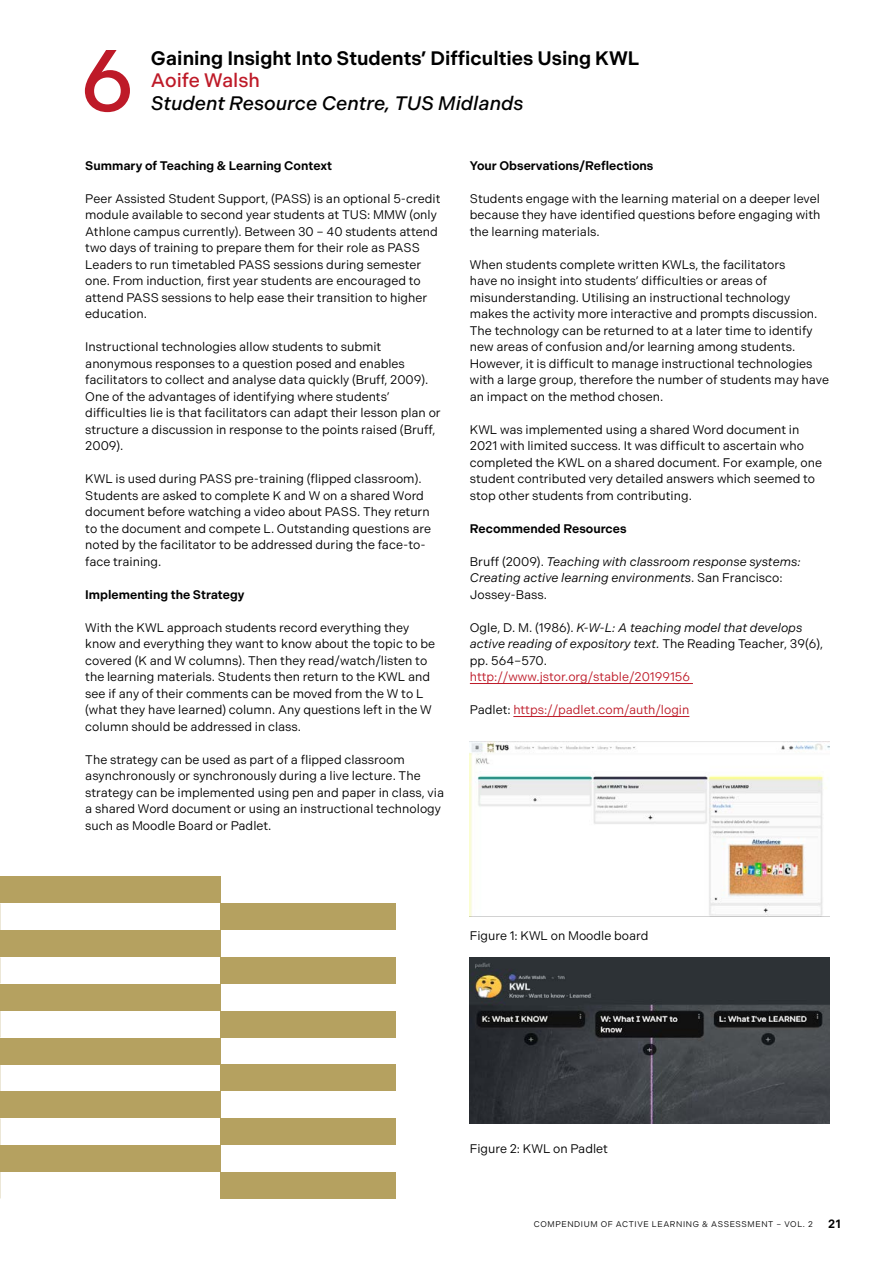
<style>
.page{position:relative;width:893px;height:1263px;background:#fff}
.page>*{position:absolute;margin:0;border:0;box-sizing:border-box;transform-origin:0 0}
.t1{font:500 87px "Indivisible";color:#be1a28}
.t2{font:600 19.5px "Indivisible";color:#000}
.t3{font:italic 500 19.5px "Indivisible";color:#000}
.t4{font:500 19.5px "Indivisible";color:#be1a28}
.t5{font:12.45px/16.5px "Indivisible";color:#000}
.t6{font:italic 12.45px/16.5px "Indivisible";color:#000}
.t7{font:600 12.45px "Indivisible";color:#000}
.t8{font:12.45px "Indivisible";color:#be1a28}
.t9{font:600 12px "Indivisible";color:#000}
.t10{font:8.25px "Indivisible";letter-spacing:.075em;color:#000}
.s1{font-style:normal}
.s2{color:#000}
.s3{font-style:inherit}
</style>
<div class="page">
<hr style="left:470px;top:683px;width:223px;height:1px;background:#be1a28">
<hr style="left:513px;top:716px;width:176px;height:1px;background:#be1a28">
<img style="left:470px;top:742px;width:359px;height:175px">
<img style="left:470px;top:958px;width:359px;height:166px">
<div style="left:221px;top:957px;width:175px;height:27px;background:#b5a160"></div>
<div style="left:0;top:930px;width:221px;height:27px;background:#b5a160"></div>
<div style="left:221px;top:1011px;width:175px;height:26px;background:#b5a160"></div>
<div style="left:221px;top:903px;width:175px;height:27px;background:#b5a160"></div>
<div style="left:0;top:984px;width:221px;height:27px;background:#b5a160"></div>
<div style="left:0;top:876px;width:221px;height:27px;background:#b5a160"></div>
<div style="left:221px;top:1064px;width:175px;height:27px;background:#b5a160"></div>
<div style="left:0;top:1037px;width:221px;height:27px;background:#b5a160"></div>
<div style="left:221px;top:1118px;width:175px;height:27px;background:#b5a160"></div>
<div style="left:221px;top:1172px;width:175px;height:27px;background:#b5a160"></div>
<div style="left:0;top:1091px;width:221px;height:27px;background:#b5a160"></div>
<div style="left:0;top:1145px;width:221px;height:27px;background:#b5a160"></div>
<h1 class="t1" style="left:81px;top:31px;width:55px">6</h1>
<h2 class="t2" style="left:151px;top:47px;width:490px">Gaining Insight Into Students’ Difficulties Using KWL</h2>
<h2 class="t4" style="left:151px;top:69px;width:110px">Aoife Walsh</h2>
<h2 class="t3" style="left:151px;top:92px;width:374px">Student Resource Centre, TUS Midlands</h2>
<p class="t7" style="left:85px;top:158px;width:248px">Summary of Teaching &amp; Learning Context</p>
<p class="t5" style="left:85px;top:190px;width:357px">Peer Assisted Student Support, (PASS) is an optional 5-credit module available to second year students at TUS: MMW (only Athlone campus currently). Between 30 – 40 students attend two days of training to prepare them for their role as PASS Leaders to run timetabled PASS sessions during semester one. From induction, first year students are encouraged to attend PASS sessions to help ease their transition to higher education.</p>
<p class="t5" style="left:85px;top:339px;width:357px">Instructional technologies allow students to submit anonymous responses to a question posed and enables facilitators to collect and analyse data quickly (Bruff, 2009).<br>One of the advantages of identifying where students’ difficulties lie is that facilitators can adapt their lesson plan or structure a discussion in response to the points raised (Bruff, 2009).</p>
<p class="t5" style="left:85px;top:470px;width:347px">KWL is used during PASS pre-training (flipped classroom).<br>Students are asked to complete K and W on a shared Word document before watching a video about PASS. They return to the document and compete L. Outstanding questions are noted by the facilitator to be addressed during the face-to&shy;face training.</p>
<p class="t7" style="left:85px;top:587px;width:161px">Implementing the Strategy</p>
<p class="t5" style="left:85px;top:619px;width:351px">With the KWL approach students record everything they know and everything they want to know about the topic to be covered (K and W columns). Then they read/watch/listen to the learning materials. Students then return to the KWL and see if any of their comments can be moved from the W to L (what they have learned) column. Any questions left in the W column should be addressed in class.</p>
<p class="t5" style="left:85px;top:751px;width:360px">The strategy can be used as part of a flipped classroom asynchronously or synchronously during a live lecture. The strategy can be implemented using pen and paper in class, via a shared Word document or using an instructional technology such as Moodle Board or Padlet.</p>
<p class="t7" style="left:470px;top:158px;width:185px">Your Observations/Reflections</p>
<p class="t5" style="left:470px;top:190px;width:352px;text-align:justify">Students engage with the learning material on a deeper level because they have identified questions before engaging with the learning materials.</p>
<p class="t5" style="left:470px;top:256px;width:361px">When students complete written KWLs, the facilitators<br>have no insight into students’ difficulties or areas of misunderstanding. Utilising an instructional technology makes the activity more interactive and prompts discussion.<br>The technology can be returned to at a later time to identify new areas of confusion and/or learning among students.<br>However, it is difficult to manage instructional technologies with a large group, therefore the number of students may have an impact on the method chosen.</p>
<p class="t5" style="left:470px;top:421px;width:354px">KWL was implemented using a shared Word document in 2021 with limited success. It was difficult to ascertain who completed the KWL on a shared document. For example, one student contributed very detailed answers which seemed to stop other students from contributing.</p>
<p class="t7" style="left:470px;top:521px;width:158px">Recommended Resources</p>
<p class="t6" style="left:470px;top:553px;width:332px"><span class="s1">Bruff (2009).</span> Teaching with classroom response systems:<br>Creating active learning environments<span class="s1">. San Francisco:<br>Jossey-Bass.</span></p>
<p class="t6" style="left:470px;top:619px;width:355px"><span class="s1">Ogle, D. M. (1986).</span> K-W-L: A teaching model that develops active reading of expository text. <span class="s1">The Reading Teacher, 39(6), pp. 564–570.</span></p>
<p class="t8" style="left:470px;top:670px;width:222px">http://www.jstor.org/stable/20199156</p>
<p class="t8" style="left:470px;top:703px;width:221px"><span class="s2">Padlet:</span> https://padlet.com/auth/login</p>
<p class="t5" style="left:470px;top:927px;width:180px">Figure 1: KWL on Moodle board</p>
<p class="t5" style="left:470px;top:1141px;width:140px">Figure 2: KWL on Padlet</p>
<p class="t10" style="left:534px;top:1219px;width:281px">COMPENDIUM OF ACTIVE LEARNING <span class="s3">&amp; ASSESSMENT</span> – VOL. 2</p>
<p class="t9" style="left:828px;top:1216px;width:14px">21</p>
</div>
